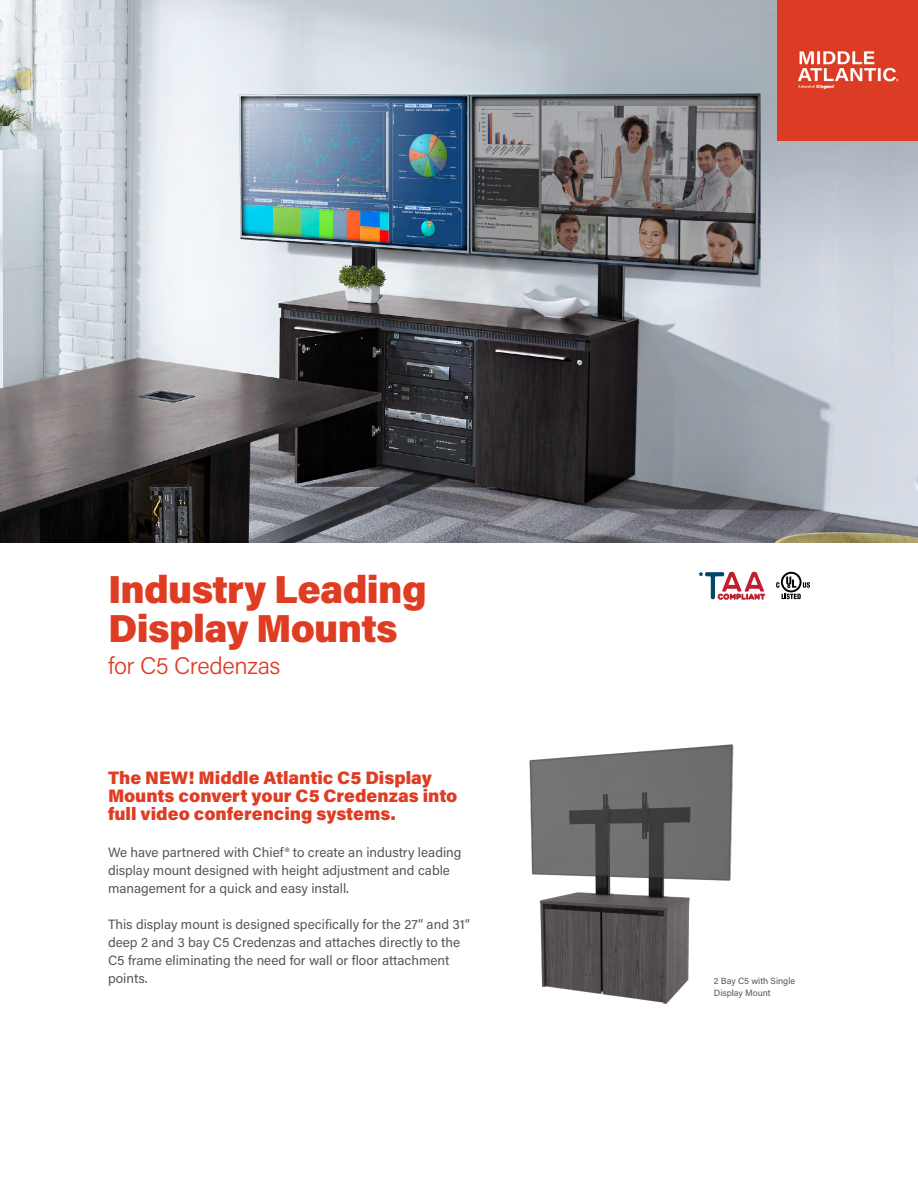
<style>
.page{position:relative;width:918px;height:1188px;background:#fff}
.page>*{position:absolute;margin:0;border:0;box-sizing:border-box;transform-origin:0 0}
.t1{font:900 39px/39px "Acumin Pro";letter-spacing:-.015em;color:#de3d24}
.t2{font:300 24px "Acumin Pro";letter-spacing:-.015em;color:#de3d24}
.t3{font:900 18px/18px "Acumin Pro";color:#de3d24}
.t4{font:13.5px/18px "Acumin Pro";color:#54565b}
.t5{font:9px/12px "Acumin Pro";color:#54565b}
</style>
<div class="page">
<img style="left:0;top:0;width:918px;height:542px">
<img style="left:778px;top:0;width:140px;height:140px">
<svg style="left:782px;top:594px;width:19px;height:5px"></svg>
<svg style="left:803px;top:582px;width:7px;height:6px"></svg>
<svg style="left:781px;top:572px;width:21px;height:20px"></svg>
<svg style="left:783px;top:574px;width:17px;height:16px"></svg>
<svg style="left:786px;top:577px;width:10px;height:11px"></svg>
<svg style="left:776px;top:582px;width:4px;height:6px"></svg>
<img style="left:529px;top:744px;width:205px;height:260px">
<svg style="left:699px;top:572px;width:66px;height:27px"></svg>
<h1 class="t1" style="left:108px;top:568px;width:320px">Industry Leading<br>Display Mounts</h1>
<h2 class="t2" style="left:108px;top:649px;width:174px">for C5 Credenzas</h2>
<h3 class="t3" style="left:108px;top:768px;width:351px">The NEW! Middle Atlantic C5 Display<br>Mounts convert your C5 Credenzas into full video conferencing systems.</h3>
<p class="t4" style="left:108px;top:842px;width:355px">We have partnered with Chief® to create an industry leading display mount designed with height adjustment and cable management for a quick and easy install.</p>
<p class="t4" style="left:108px;top:914px;width:363px">This display mount is designed specifically for the 27” and 31” deep 2 and 3 bay C5 Credenzas and attaches directly to the C5 frame eliminating the need for wall or floor attachment points.</p>
<p class="t5" style="left:714px;top:975px;width:83px">2 Bay C5 with Single<br>Display Mount</p>
</div>
